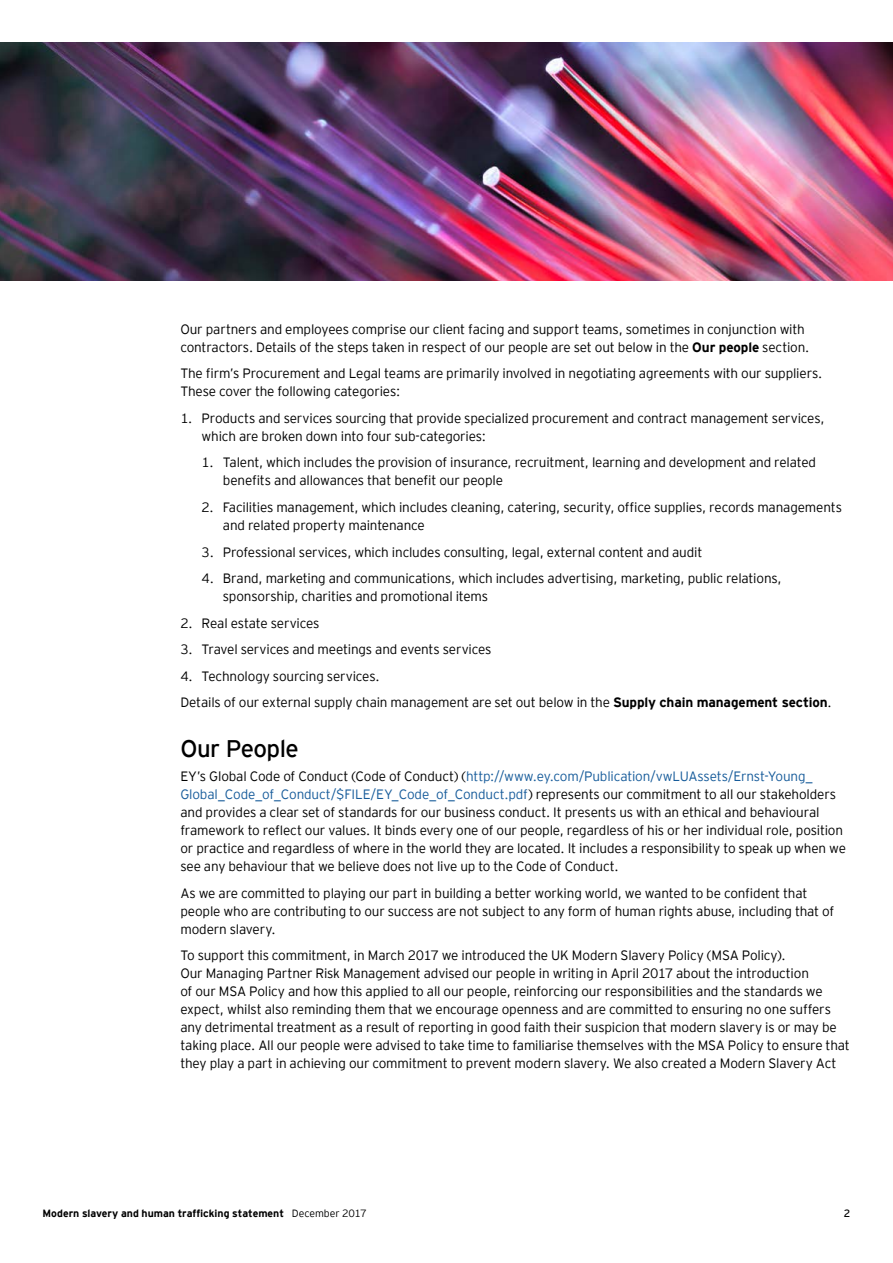
<style>
.page{position:relative;width:893px;height:1263px;background:#fff}
.page>*{position:absolute;margin:0;border:0;box-sizing:border-box;transform-origin:0 0}
.t1{font:24px "EY Interstate";letter-spacing:-.025em;color:#000}
.t2{font:300 13.5px/18px "EY Interstate";letter-spacing:-.01em;color:#000}
.t3{font:700 10.5px "EY Interstate";color:#000}
.t4{font:10.5px "EY Interstate";color:#000}
.s1{font-weight:700}
.s2{color:#165b9a}
.s3{font-weight:300}
</style>
<div class="page">
<img style="left:0;top:43px;width:893px;height:238px">
<p class="t2" style="left:180px;top:319px;width:630px">Our partners and employees comprise our client facing and support teams, sometimes in conjunction with contractors. Details of the steps taken in respect of our people are set out below in the <span class="s1">Our people</span> section.</p>
<p class="t2" style="left:180px;top:364px;width:643px">The firm’s Procurement and Legal teams are primarily involved in negotiating agreements with our suppliers.<br>These cover the following categories:</p>
<p class="t2" style="left:202px;top:408px;width:624px;text-indent:-21px">1. Products and services sourcing that provide specialized procurement and contract management services, which are broken down into four sub-categories:</p>
<p class="t2" style="left:223px;top:453px;width:595px;text-indent:-21px">1. Talent, which includes the provision of insurance, recruitment, learning and development and related benefits and allowances that benefit our people</p>
<p class="t2" style="left:223px;top:497px;width:621px;text-indent:-21px">2. Facilities management, which includes cleaning, catering, security, office supplies, records managements and related property maintenance</p>
<p class="t2" style="left:202px;top:542px;width:502px">3. Professional services, which includes consulting, legal, external content and audit</p>
<p class="t2" style="left:223px;top:568px;width:560px;text-indent:-21px">4. Brand, marketing and communications, which includes advertising, marketing, public relations, sponsorship, charities and promotional items</p>
<p class="t2" style="left:180px;top:613px;width:141px">2. Real estate services</p>
<p class="t2" style="left:180px;top:639px;width:313px">3. Travel services and meetings and events services</p>
<p class="t2" style="left:180px;top:662px;width:653px;line-height:26.5px">4. Technology sourcing services.<br>Details of our external supply chain management are set out below in the <span class="s1">Supply chain management section</span>.</p>
<h1 class="t1" style="left:180px;top:731px;width:120px">Our People</h1>
<p class="t2" style="left:180px;top:767px;width:667px">EY’s Global Code of Conduct (Code of Conduct) (<span class="s2">http://www.ey.com/Publication/vwLUAssets/Ernst-Young_ Global_Code_of_Conduct/$FILE/EY_Code_of_Conduct.pdf</span>) represents our commitment to all our stakeholders and provides a clear set of standards for our business conduct. It presents us with an ethical and behavioural framework to reflect our values. It binds every one of our people, regardless of his or her individual role, position or practice and regardless of where in the world they are located. It includes a responsibility to speak up when we see any behaviour that we believe does not live up to the Code of Conduct.</p>
<p class="t2" style="left:180px;top:883px;width:655px">As we are committed to playing our part in building a better working world, we wanted to be confident that people who are contributing to our success are not subject to any form of human rights abuse, including that of modern slavery.</p>
<p class="t2" style="left:180px;top:946px;width:671px">To support this commitment, in March 2017 we introduced the UK Modern Slavery Policy (MSA Policy).<br>Our Managing Partner Risk Management advised our people in writing in April 2017 about the introduction<br>of our MSA Policy and how this applied to all our people, reinforcing our responsibilities and the standards we expect, whilst also reminding them that we encourage openness and are committed to ensuring no one suffers any detrimental treatment as a result of reporting in good faith their suspicion that modern slavery is or may be taking place. All our people were advised to take time to familiarise themselves with the MSA Policy to ensure that they play a part in achieving our commitment to prevent modern slavery. We also created a Modern Slavery Act</p>
<p class="t3" style="left:43px;top:1206px;width:326px">Modern slavery and human trafficking statement <span class="s3">December 2017</span></p>
<p class="t4" style="left:844px;top:1206px;width:8px">2</p>
</div>
